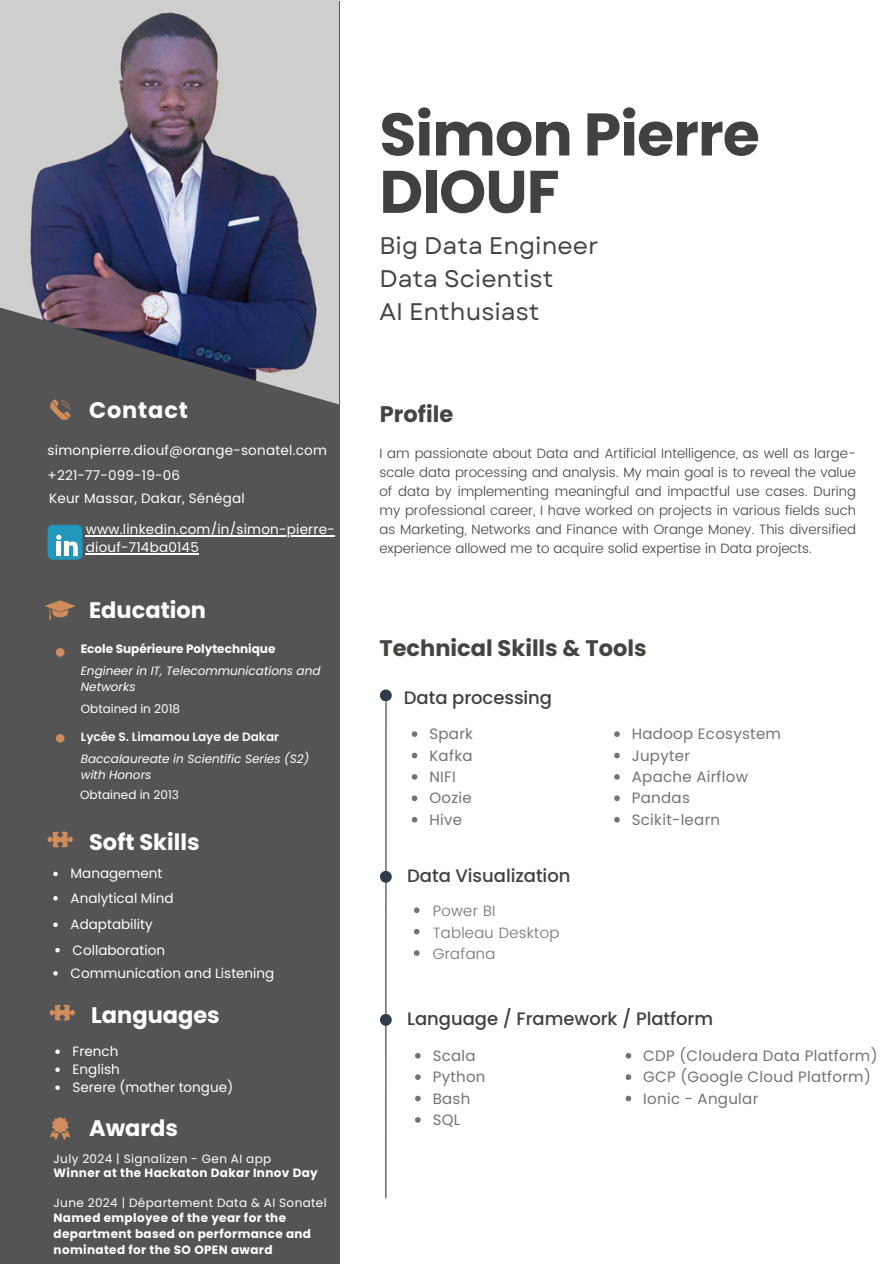
<style>
.page{position:relative;width:894px;height:1264px;background:#fff}
.page>*{position:absolute;margin:0;border:0;box-sizing:border-box;transform-origin:0 0}
.t1{font:700 60px/57.3px "Poppins";letter-spacing:-.015em;color:#414042}
.t2{font:24px/32.7px "Garet";color:#444440}
.t3{font:700 22.5px "Poppins";color:#fff}
.t4{font:700 22.5px "Poppins";color:#444440}
.t5{font:700 22.5px "Poppins";letter-spacing:.035em;color:#fff}
.t6{font:500 18px "Poppins";letter-spacing:-.005em;color:#414042}
.t7{font:15px "Poppins";letter-spacing:.02em;color:#737373}
.t8{font:300 15px "Poppins";letter-spacing:.02em;color:#737373}
.t9{font:300 13.5px/19.2px "Poppins";color:#444440;text-align:justify}
.t10{font:13.5px/18px "Poppins";color:#fff}
.t11{font:700 12px/16px "Poppins";letter-spacing:.03em;color:#fff}
.t12{font:italic 12px/16px "Poppins";color:#fff}
.t13{font:12px "Poppins";letter-spacing:.03em;color:#fff}
.t14{font:700 12px "Poppins";color:#fff}
.t15{font:12px "Poppins";color:#fff}
.t16{font:600 12px "Poppins";color:#fff}
</style>
<div class="page">
<div style="left:0;top:1px;width:339px;height:1262px;background:#545454"></div>
<img style="left:0;top:0;width:338px;height:404px">
<hr style="left:385px;top:699px;width:1px;height:499px;background:#323b4c">
<div style="left:380px;top:689px;width:11px;height:12px;background:#323b4c;border-radius:50%"></div>
<div style="left:56px;top:648px;width:8px;height:8px;background:#d18c5c;border-radius:50%"></div>
<div style="left:56px;top:734px;width:8px;height:8px;background:#d18c5c;border-radius:50%"></div>
<svg style="left:50px;top:1117px;width:21px;height:23px"></svg>
<svg style="left:48px;top:831px;width:24px;height:16px"></svg>
<svg style="left:50px;top:399px;width:21px;height:21px"></svg>
<svg style="left:45px;top:600px;width:31px;height:19px"></svg>
<svg style="left:50px;top:1004px;width:24px;height:16px"></svg>
<div style="left:48px;top:525px;width:34px;height:34px;background:#2197bd;border-radius:5px"></div>
<svg style="left:56px;top:534px;width:22px;height:22px"></svg>
<svg style="left:411px;top:731px;width:6px;height:6px"></svg>
<svg style="left:411px;top:752px;width:6px;height:6px"></svg>
<svg style="left:411px;top:774px;width:6px;height:5px"></svg>
<svg style="left:411px;top:795px;width:6px;height:6px"></svg>
<svg style="left:411px;top:816px;width:6px;height:6px"></svg>
<svg style="left:414px;top:907px;width:5px;height:6px"></svg>
<svg style="left:414px;top:928px;width:5px;height:6px"></svg>
<svg style="left:414px;top:950px;width:5px;height:5px"></svg>
<svg style="left:53px;top:871px;width:5px;height:5px"></svg>
<svg style="left:53px;top:896px;width:5px;height:4px"></svg>
<svg style="left:53px;top:922px;width:5px;height:5px"></svg>
<svg style="left:55px;top:948px;width:5px;height:4px"></svg>
<svg style="left:53px;top:971px;width:5px;height:4px"></svg>
<svg style="left:55px;top:1049px;width:5px;height:4px"></svg>
<svg style="left:55px;top:1067px;width:5px;height:4px"></svg>
<svg style="left:55px;top:1085px;width:5px;height:4px"></svg>
<hr style="left:86px;top:535px;width:249px;height:1px;background:#fff">
<hr style="left:86px;top:553px;width:113px;height:1px;background:#fff">
<svg style="left:614px;top:731px;width:5px;height:6px"></svg>
<svg style="left:614px;top:752px;width:5px;height:6px"></svg>
<svg style="left:614px;top:774px;width:5px;height:5px"></svg>
<svg style="left:614px;top:795px;width:5px;height:6px"></svg>
<svg style="left:614px;top:816px;width:5px;height:6px"></svg>
<svg style="left:415px;top:1053px;width:5px;height:5px"></svg>
<svg style="left:415px;top:1074px;width:5px;height:5px"></svg>
<svg style="left:415px;top:1095px;width:5px;height:6px"></svg>
<svg style="left:415px;top:1117px;width:5px;height:5px"></svg>
<svg style="left:625px;top:1053px;width:6px;height:5px"></svg>
<svg style="left:625px;top:1074px;width:6px;height:5px"></svg>
<svg style="left:625px;top:1095px;width:6px;height:6px"></svg>
<div style="left:380px;top:870px;width:11px;height:12px;background:#323b4c;border-radius:50%"></div>
<div style="left:380px;top:1013px;width:11px;height:12px;background:#323b4c;border-radius:50%"></div>
<h3 class="t5" style="left:89px;top:394px;width:100px">Contact</h3>
<h1 class="t10" style="left:48px;top:441px;width:281px">simonpierre.diouf@orange-sonatel.com</h1>
<p class="t10" style="left:48px;top:466px;width:134px">+221-77-099-19-06</p>
<h6 class="t10" style="left:49px;top:489px;width:197px">Keur Massar, Dakar, Sénégal</h6>
<p class="t10" style="left:86px;top:520px;width:250px">www.linkedin.com/in/simon-pierre&shy;diouf-714ba0145</p>
<p class="t3" style="left:89px;top:594px;width:118px">Education</p>
<p class="t14" style="left:81px;top:641px;width:196px">Ecole Supérieure Polytechnique</p>
<p class="t12" style="left:81px;top:663px;width:241px">Engineer in IT, Telecommunications and<br>Networks</p>
<h2 class="t15" style="left:81px;top:700px;width:101px">Obtained in 2018</h2>
<p class="t12" style="left:81px;top:750px;width:230px">Baccalaureate in Scientific Series (S2) with Honors</p>
<p class="t15" style="left:80px;top:786px;width:100px">Obtained in 2013</p>
<p class="t16" style="left:81px;top:728px;width:200px">Lycée S. Limamou Laye de Dakar</p>
<p class="t3" style="left:89px;top:825px;width:112px">Soft Skills</p>
<p class="t10" style="left:71px;top:864px;width:93px">Management</p>
<p class="t10" style="left:71px;top:889px;width:104px">Analytical Mind</p>
<h2 class="t10" style="left:71px;top:915px;width:84px">Adaptability</h2>
<p class="t10" style="left:73px;top:940px;width:94px">Collaboration</p>
<p class="t10" style="left:71px;top:964px;width:205px">Communication and Listening</p>
<h2 class="t3" style="left:91px;top:999px;width:130px">Languages</h2>
<h4 class="t10" style="left:73px;top:1042px;width:47px">French</h4>
<p class="t10" style="left:73px;top:1060px;width:49px">English</p>
<p class="t10" style="left:73px;top:1078px;width:162px">Serere (mother tongue)</p>
<h6 class="t3" style="left:89px;top:1112px;width:90px">Awards</h6>
<p class="t13" style="left:54px;top:1150px;width:219px">July 2024 | Signalizen - Gen AI app</p>
<p class="t13" style="left:54px;top:1194px;width:274px">June 2024 | Département Data &amp; AI Sonatel</p>
<h2 class="t11" style="left:54px;top:1164px;width:266px">Winner at the Hackaton Dakar Innov Day</h2>
<p class="t11" style="left:54px;top:1209px;width:259px">Named employee of the year for the department based on performance and nominated for the SO OPEN award</p>
<h2 class="t1" style="left:379px;top:106px;width:382px">Simon Pierre<br>DIOUF</h2>
<h5 class="t2" style="left:379px;top:230px;width:220px">Big Data Engineer<br>Data Scientist<br>AI Enthusiast</h5>
<p class="t4" style="left:380px;top:398px;width:75px">Profile</p>
<p class="t9" style="left:379px;top:443px;width:478px">I am passionate about Data and Artificial Intelligence, as well as large&shy;scale data processing and analysis. My main goal is to reveal the value of data by implementing meaningful and impactful use cases. During my professional career, I have worked on projects in various fields such as Marketing, Networks and Finance with Orange Money. This diversified experience allowed me to acquire solid expertise in Data projects.</p>
<h2 class="t4" style="left:379px;top:632px;width:268px">Technical Skills &amp; Tools</h2>
<p class="t6" style="left:404px;top:685px;width:150px">Data processing</p>
<h5 class="t7" style="left:429px;top:723px;width:45px">Spark</h5>
<h5 class="t7" style="left:429px;top:744px;width:45px">Kafka</h5>
<h5 class="t7" style="left:429px;top:766px;width:28px">NIFI</h5>
<p class="t7" style="left:429px;top:787px;width:44px">Oozie</p>
<h5 class="t7" style="left:429px;top:809px;width:34px">Hive</h5>
<p class="t6" style="left:407px;top:863px;width:165px">Data Visualization</p>
<h2 class="t8" style="left:432px;top:902px;width:64px">Power BI</h2>
<p class="t8" style="left:432px;top:923px;width:128px">Tableau Desktop</p>
<p class="t8" style="left:432px;top:945px;width:64px">Grafana</p>
<p class="t7" style="left:631px;top:723px;width:151px">Hadoop Ecosystem</p>
<p class="t7" style="left:631px;top:744px;width:60px">Jupyter</p>
<p class="t7" style="left:631px;top:766px;width:118px">Apache Airflow</p>
<p class="t7" style="left:631px;top:787px;width:60px">Pandas</p>
<p class="t7" style="left:631px;top:809px;width:90px">Scikit-learn</p>
<p class="t6" style="left:407px;top:1006px;width:307px">Language / Framework / Platform</p>
<p class="t7" style="left:643px;top:1045px;width:236px">CDP (Cloudera Data Platform)</p>
<h4 class="t7" style="left:643px;top:1066px;width:229px">GCP (Google Cloud Platform)</h4>
<p class="t7" style="left:643px;top:1087px;width:116px">Ionic - Angular</p>
<p class="t7" style="left:432px;top:1045px;width:45px">Scala</p>
<p class="t7" style="left:432px;top:1066px;width:54px">Python</p>
<h4 class="t7" style="left:432px;top:1087px;width:39px">Bash</h4>
<p class="t7" style="left:432px;top:1109px;width:29px">SQL</p>
</div>
